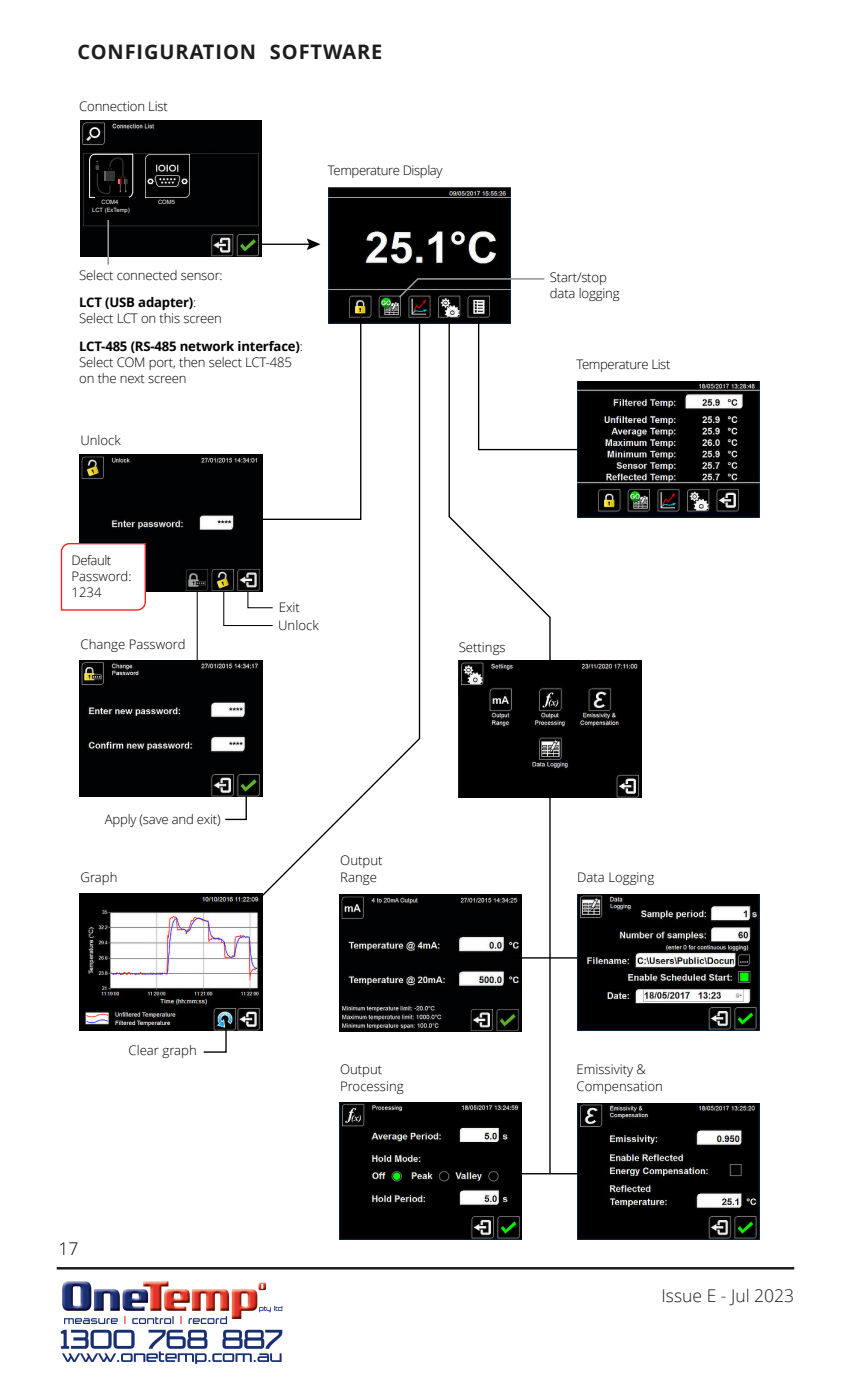
<style>
.page{position:relative;width:851px;height:1382px;background:#fff}
.page>*{position:absolute;margin:0;border:0;box-sizing:border-box;transform-origin:0 0}
.t1{font:700 20px "Open Sans";letter-spacing:.045em;color:#1d1d1b}
.t2{font:300 17.5px "Open Sans";color:#1d1d1b}
.t3{font:300 17.5px "Open Sans";color:#000}
.t4{font:300 13.25px/16.5px "Open Sans";letter-spacing:-.015em;color:#000}
.t5{font:700 13.25px/27.8px "Open Sans";letter-spacing:-.015em;color:#000}
.t6{font:5.75px "Arial";color:#fff}
.s1{font-weight:700}
.s2{font-weight:300}
</style>
<div class="page">
<img style="left:80px;top:120px;width:182px;height:136px">
<svg style="left:196px;top:591px;width:64px;height:69px"></svg>
<img style="left:80px;top:660px;width:180px;height:136px">
<img style="left:339px;top:895px;width:182px;height:136px">
<img style="left:80px;top:455px;width:180px;height:136px">
<svg style="left:60px;top:542px;width:87px;height:69px"></svg>
<hr style="left:107px;top:220px;width:2px;height:45px;background:#999">
<hr style="left:258px;top:244px;width:53px;height:1px;background:#000">
<svg style="left:307px;top:238px;width:13px;height:12px"></svg>
<img style="left:459px;top:661px;width:182px;height:136px">
<img style="left:328px;top:187px;width:183px;height:137px">
<img style="left:582px;top:381px;width:177px;height:137px">
<img style="left:577px;top:1103px;width:182px;height:136px">
<svg style="left:339px;top:1103px;width:182px;height:136px;background:#161716"></svg>
<img style="left:80px;top:894px;width:182px;height:136px">
<svg style="left:89px;top:154px;width:44px;height:44px;background:#1a1818"></svg>
<div style="left:95px;top:198px;width:33px;height:16px;background:#000"></div>
<img style="left:146px;top:154px;width:43px;height:44px">
<img style="left:577px;top:894px;width:182px;height:137px">
<svg style="left:224px;top:795px;width:23px;height:26px"></svg>
<svg style="left:328px;top:316px;width:34px;height:6px"></svg>
<svg style="left:260px;top:322px;width:161px;height:576px"></svg>
<svg style="left:202px;top:1028px;width:25px;height:25px"></svg>
<svg style="left:448px;top:315px;width:134px;height:347px"></svg>
<hr style="left:549px;top:797px;width:1px;height:377px;background:#000">
<hr style="left:512px;top:1173px;width:69px;height:1px;background:#000">
<hr style="left:512px;top:957px;width:65px;height:2px;background:#000">
<svg style="left:397px;top:277px;width:148px;height:22px"></svg>
<hr style="left:57px;top:1267px;width:737px;height:2px;background:#1d1d1b">
<img style="left:60px;top:1282px;width:223px;height:81px">
<h1 class="t1" style="left:77px;top:44px;width:306px">CONFIGURATION SOFTWARE</h1>
<p class="t4" style="left:79px;top:99px;width:90px">Connection List</p>
<p class="t6" style="left:101px;top:200px;width:18px">COM4</p>
<p class="t6" style="left:158px;top:200px;width:18px">COM5</p>
<p class="t6" style="left:92px;top:207px;width:39px">LCT (ExTemp)</p>
<p class="t4" style="left:79px;top:262px;width:145px;line-height:27.8px">Select connected sensor:<br><span class="s1">LCT (USB adapter)</span>:</p>
<p class="t5" style="left:79px;top:306px;width:225px"><span class="s2">Select LCT on this screen<br></span>LCT-485 (RS-485 network interface)<span class="s2">:</span></p>
<p class="t4" style="left:79px;top:355px;width:214px;line-height:15.8px">Select COM port, then select LCT-485 on the next screen</p>
<p class="t4" style="left:80px;top:433px;width:42px">Unlock</p>
<p class="t4" style="left:328px;top:163px;width:116px">Temperature Display</p>
<p class="t4" style="left:72px;top:553px;width:61px">Default<br>Password:<br>1234</p>
<p class="t4" style="left:279px;top:601px;width:23px">Exit</p>
<p class="t4" style="left:278px;top:619px;width:42px">Unlock</p>
<p class="t4" style="left:81px;top:638px;width:106px">Change Password</p>
<p class="t4" style="left:458px;top:640px;width:48px">Settings</p>
<p class="t4" style="left:550px;top:271px;width:71px;line-height:15.8px">Start/stop data logging</p>
<p class="t4" style="left:576px;top:358px;width:95px">Temperature List</p>
<p class="t4" style="left:105px;top:812px;width:117px">Apply (save and exit)</p>
<p class="t4" style="left:340px;top:853px;width:44px">Output<br>Range</p>
<p class="t4" style="left:81px;top:870px;width:38px">Graph</p>
<p class="t4" style="left:577px;top:870px;width:78px">Data Logging</p>
<p class="t4" style="left:129px;top:1043px;width:70px">Clear graph</p>
<h2 class="t3" style="left:58px;top:1241px;width:21px">17</h2>
<p class="t4" style="left:340px;top:1062px;width:65px">Output<br>Processing</p>
<p class="t4" style="left:576px;top:1062px;width:88px">Emissivity &amp;<br>Compensation</p>
<h2 class="t2" style="left:661px;top:1289px;width:134px">Issue E - Jul 2023</h2>
</div>
